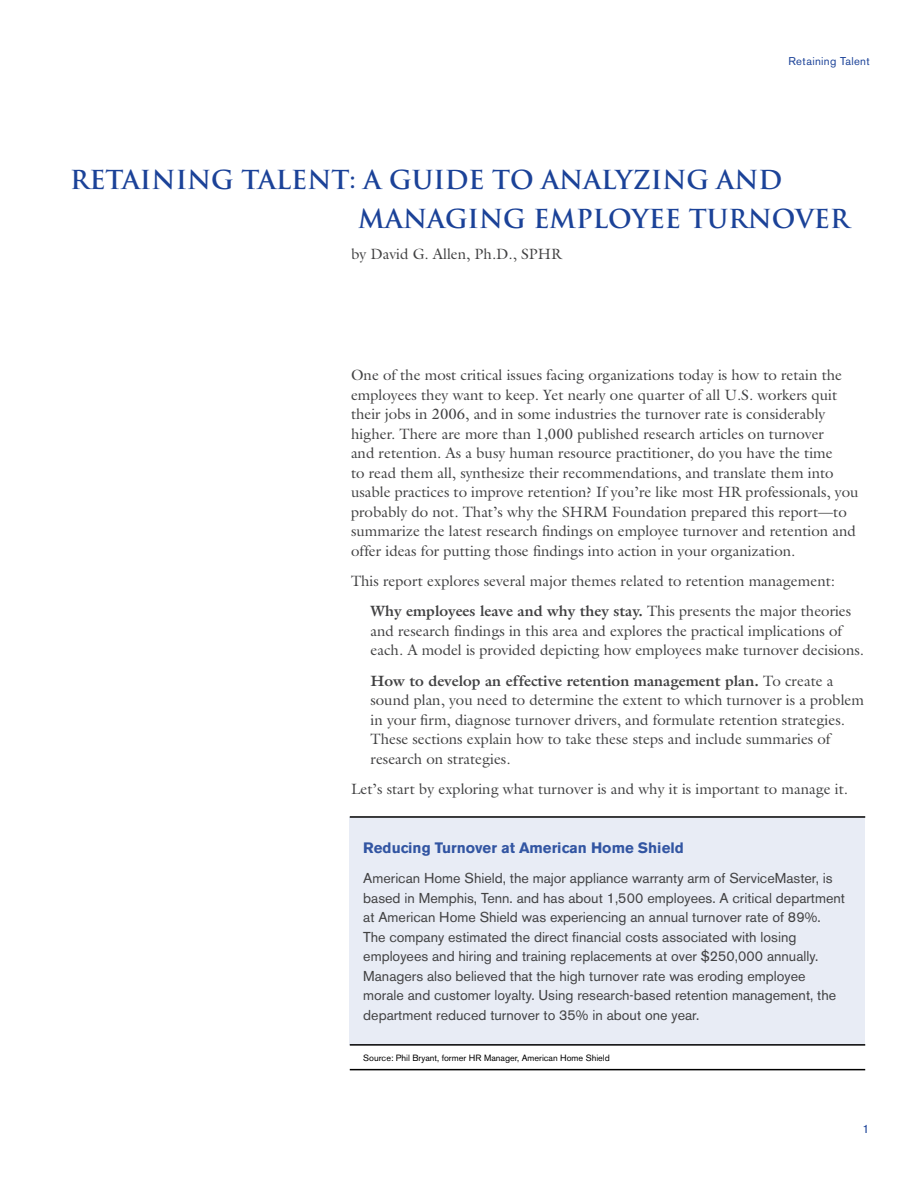
<style>
.page{position:relative;width:918px;height:1188px;background:#fff}
.page>*{position:absolute;margin:0;border:0;box-sizing:border-box;transform-origin:0 0}
.t1{font:700 25.5px/39px "Trajan";color:#1b4298}
.t2{font:15px/19.5px "Galliard";color:#414142}
.t3{font:700 15px "Akzidenz Grotesk BE";color:#3255a2}
.t4{font:14.25px/19.5px "Akzidenz Grotesk BE";color:#414142}
.t5{font:12px "Akzidenz Grotesk BE";color:#1b4298}
.t6{font:11.25px "Akzidenz Grotesk BE";color:#1b4298}
.t7{font:9px "Akzidenz Grotesk BE";color:#000}
.s1{font-weight:700}
</style>
<div class="page">
<div style="left:350px;top:817px;width:515px;height:228px;background:#e8ecf5"></div>
<hr style="left:350px;top:816px;width:515px;height:2px;background:#000">
<hr style="left:350px;top:1044px;width:515px;height:2px;background:#000">
<hr style="left:350px;top:1069px;width:515px;height:1px;background:#000">
<p class="t6" style="left:788px;top:55px;width:83px">Retaining Talent</p>
<h1 class="t1" style="left:358px;top:160px;width:492px;text-indent:-288px">RETAINING TALENT: A GUIDE TO ANALYZING AND<br>MANAGING EMPLOYEE TURNOVER</h1>
<p class="t2" style="left:351px;top:244px;width:212px">by David G. Allen, Ph.D., SPHR</p>
<p class="t2" style="left:351px;top:365px;width:509px">One of the most critical issues facing organizations today is how to retain the employees they want to keep. Yet nearly one quarter of all U.S. workers quit their jobs in 2006, and in some industries the turnover rate is considerably higher. There are more than 1,000 published research articles on turnover<br>and retention. As a busy human resource practitioner, do you have the time<br>to read them all, synthesize their recommendations, and translate them into usable practices to improve retention? If you’re like most HR professionals, you probably do not. That’s why the SHRM Foundation prepared this report—to summarize the latest research findings on employee turnover and retention and offer ideas for putting those findings into action in your organization.</p>
<p class="t2" style="left:370px;top:566px;width:482px;line-height:30.3px;text-indent:-20px">This report explores several major themes related to retention management:<br><span class="s1">Why employees leave and why they stay.</span> This presents the major theories</p>
<p class="t2" style="left:370px;top:621px;width:495px">and research findings in this area and explores the practical implications of each. A model is provided depicting how employees make turnover decisions.</p>
<p class="t2" style="left:370px;top:671px;width:495px"><span class="s1">How to develop an effective retention management plan.</span> To create a sound plan, you need to determine the extent to which turnover is a problem in your firm, diagnose turnover drivers, and formulate retention strategies.<br>These sections explain how to take these steps and include summaries of research on strategies.</p>
<p class="t2" style="left:351px;top:779px;width:499px">Let’s start by exploring what turnover is and why it is important to manage it.</p>
<p class="t3" style="left:363px;top:839px;width:322px">Reducing Turnover at American Home Shield</p>
<p class="t4" style="left:363px;top:869px;width:483px">American Home Shield, the major appliance warranty arm of ServiceMaster, is based in Memphis, Tenn. and has about 1,500 employees. A critical department at American Home Shield was experiencing an annual turnover rate of 89%.<br>The company estimated the direct financial costs associated with losing employees and hiring and training replacements at over $250,000 annually.<br>Managers also believed that the high turnover rate was eroding employee morale and customer loyalty. Using research-based retention management, the department reduced turnover to 35% in about one year.</p>
<p class="t7" style="left:363px;top:1052px;width:248px">Source: Phil Bryant, former HR Manager, American Home Shield</p>
<p class="t5" style="left:863px;top:1121px;width:8px">1</p>
</div>
